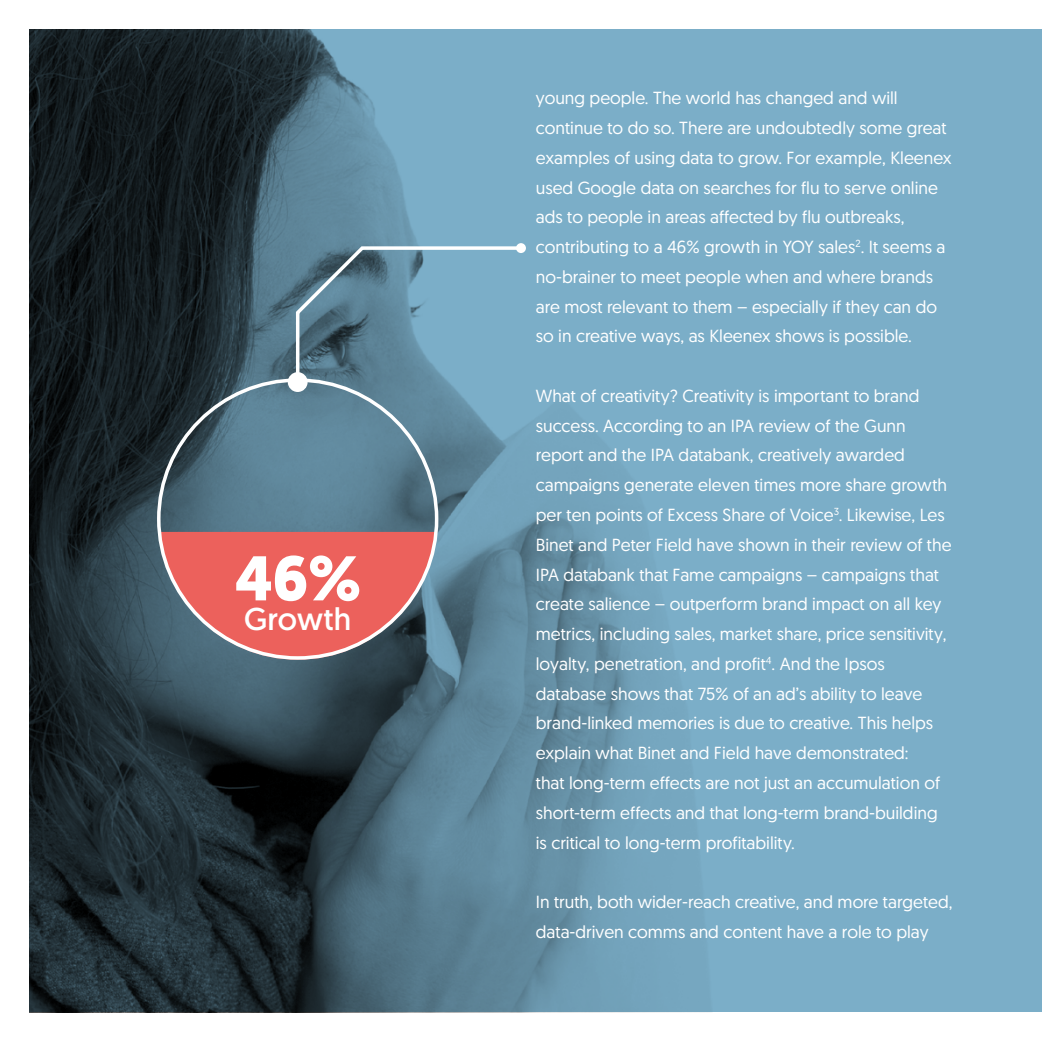
<style>
.page{position:relative;width:1042px;height:1042px;background:#fff}
.page>*{position:absolute;margin:0;border:0;box-sizing:border-box;transform-origin:0 0}
.t1{font:700 63px "Geomanist";color:#fff}
.t2{font:31.5px "Geomanist";color:#fff}
.t3{font:17.5px/29.8px "Geomanist";color:#fff}
</style>
<div class="page">
<img style="left:30px;top:30px;width:1012px;height:982px">
<svg style="left:159px;top:532px;width:277px;height:128px;background:#c66766"></svg>
<svg style="left:516px;top:243px;width:10px;height:10px"></svg>
<div style="left:288px;top:372px;width:20px;height:20px;background:#fff;border-radius:50%"></div>
<svg style="left:294px;top:245px;width:230px;height:140px;background:#6d95aa"></svg>
<h1 class="t1" style="left:235px;top:536px;width:128px">46%</h1>
<h2 class="t2" style="left:244px;top:599px;width:109px">Growth</h2>
<p class="t3" style="left:536px;top:83px;width:417px">young people. The world has changed and will continue to do so. There are undoubtedly some great examples of using data to grow. For example, Kleenex used Google data on searches for flu to serve online ads to people in areas affected by flu outbreaks, contributing to a 46% growth in YOY sales<sup>2</sup>. It seems a no-brainer to meet people when and where brands are most relevant to them – especially if they can do so in creative ways, as Kleenex shows is possible.</p>
<p class="t3" style="left:536px;top:380px;width:417px">What of creativity? Creativity is important to brand success. According to an IPA review of the Gunn report and the IPA databank, creatively awarded campaigns generate eleven times more share growth per ten points of Excess Share of Voice<sup>3</sup>. Likewise, Les Binet and Peter Field have shown in their review of the IPA databank that Fame campaigns – campaigns that create salience – outperform brand impact on all key metrics, including sales, market share, price sensitivity, loyalty, penetration, and profit<sup>4</sup>. And the Ipsos database shows that 75% of an ad’s ability to leave brand-linked memories is due to creative. This helps explain what Binet and Field have demonstrated:<br>that long-term effects are not just an accumulation of short-term effects and that long-term brand-building is critical to long-term profitability.</p>
<p class="t3" style="left:536px;top:886px;width:418px">In truth, both wider-reach creative, and more targeted, data-driven comms and content have a role to play</p>
</div>
